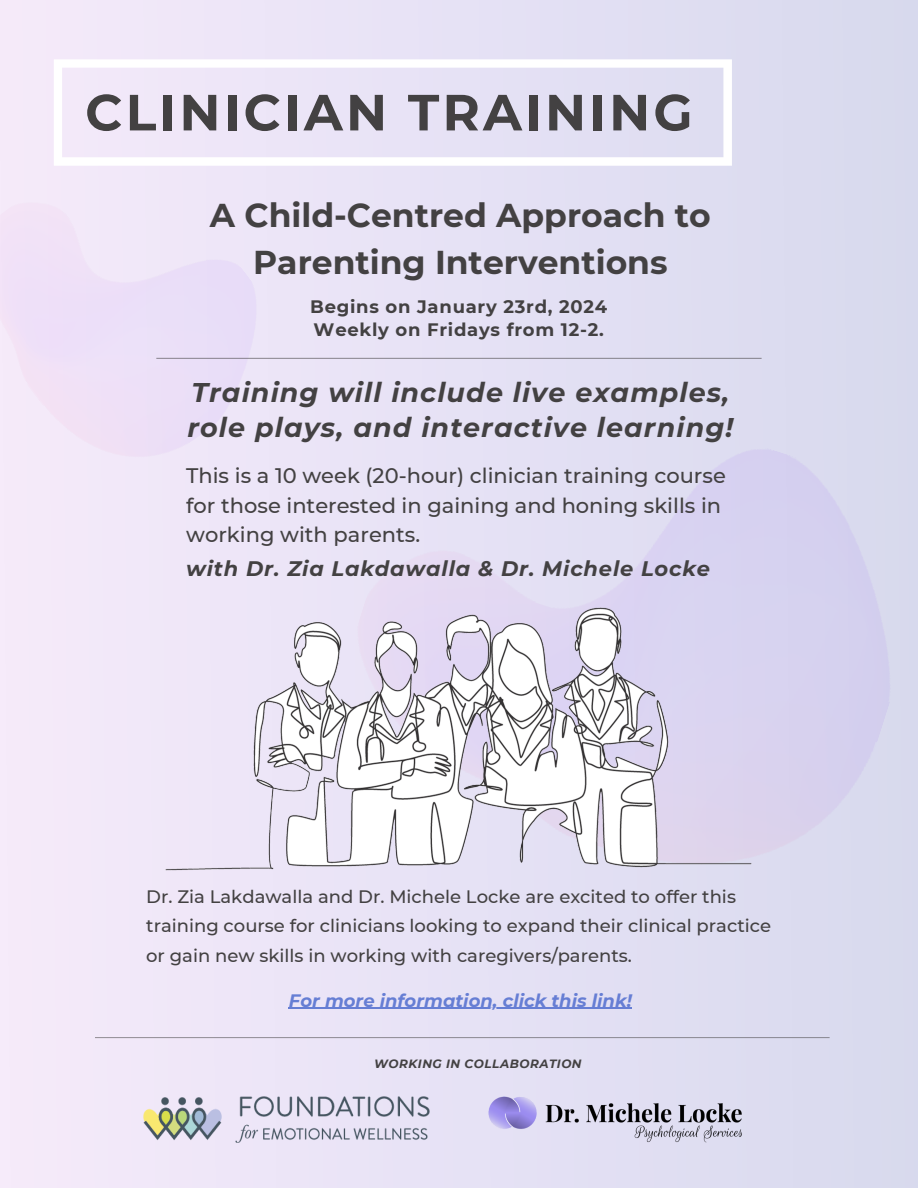
<style>
.page{position:relative;width:918px;height:1188px;background:#fff}
.page>*{position:absolute;margin:0;border:0;box-sizing:border-box;transform-origin:0 0}
.t1{font:700 50.85px "Montserrat";letter-spacing:.065em;color:#434142}
.t2{font:700 33px/46.2px "Montserrat";color:#434142;text-align:center}
.t3{font:italic 700 27px/34.8px "Montserrat";letter-spacing:.04em;color:#434142}
.t4{font:500 21px/29.2px "Montserrat";color:#434142}
.t5{font:italic 700 21px "Montserrat";letter-spacing:.04em;color:#434142}
.t6{font:500 18px/29.2px "Montserrat";color:#434142}
.t7{font:700 18px "Montserrat";letter-spacing:.04em;color:#434142}
.t8{font:italic 700 18px "Montserrat";color:#667ed4}
.t9{font:italic 700 12px "Montserrat";letter-spacing:.04em;color:#434142}
</style>
<div class="page">
<div style="left:0;top:0;width:918px;height:1188px;background:linear-gradient(to right,#f5ebfb,#d7d9ee)"></div>
<img style="left:316px;top:346px;width:602px;height:571px">
<div style="left:0;top:118px;width:307px;height:382px;background:#eee5f8"></div>
<svg style="left:54px;top:59px;width:678px;height:107px;fill:#ebe4f7"></svg>
<hr style="left:156px;top:358px;width:606px;height:1px;background:#434142">
<img style="left:143px;top:1096px;width:287px;height:46px">
<hr style="left:95px;top:1037px;width:735px;height:1px;background:#434142">
<img style="left:165px;top:601px;width:588px;height:277px">
<img style="left:488px;top:1096px;width:253px;height:46px">
<hr style="left:289px;top:1008px;width:343px;height:1px;background:#667ed4">
<p class="t1" style="left:85px;top:81px;width:609px">CLINICIAN TRAINING</p>
<p class="t2" style="left:210px;top:192px;width:502px">A Child-Centred Approach to<br>Parenting Interventions</p>
<p class="t7" style="left:310px;top:296px;width:299px">Begins on January 23rd, 2024</p>
<p class="t7" style="left:314px;top:318px;width:292px">Weekly on Fridays from 12-2.</p>
<p class="t3" style="left:187px;top:375px;width:547px">Training will include live examples, role plays, and interactive learning!</p>
<p class="t4" style="left:186px;top:461px;width:541px">This is a 10 week (20-hour) clinician training course for those interested in gaining and honing skills in working with parents.</p>
<p class="t5" style="left:186px;top:556px;width:525px">with Dr. Zia Lakdawalla &amp; Dr. Michele Locke</p>
<p class="t6" style="left:146px;top:882px;width:626px">Dr. Zia Lakdawalla and Dr. Michele Locke are excited to offer this training course for clinicians looking to expand their clinical practice or gain new skills in working with caregivers/parents.</p>
<p class="t8" style="left:289px;top:989px;width:345px">For more information, click this link!</p>
<p class="t9" style="left:374px;top:1056px;width:209px">WORKING IN COLLABORATION</p>
</div>
